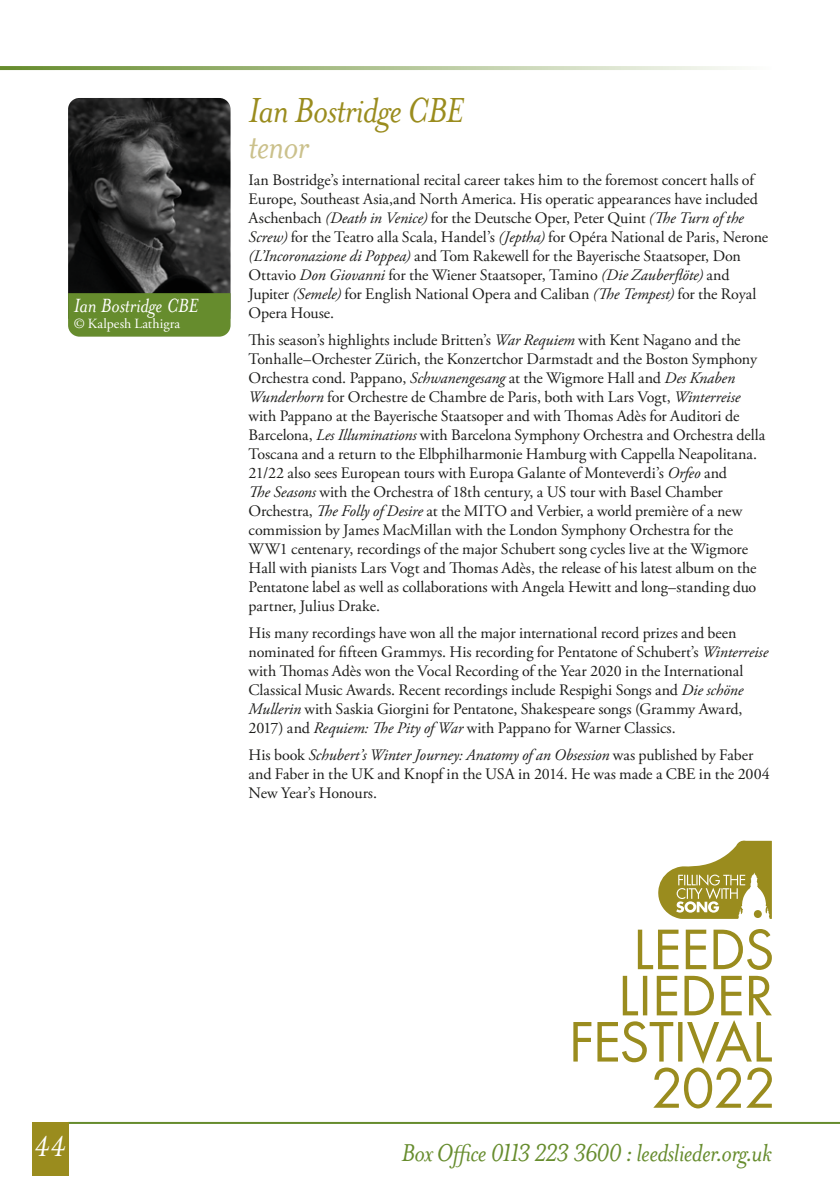
<style>
.page{position:relative;width:840px;height:1191px;background:#fff}
.page>*{position:absolute;margin:0;border:0;box-sizing:border-box;transform-origin:0 0}
._2022_SUB{font:italic 40px "Mrs Eaves OT";letter-spacing:-.025em;color:#9a8c1e}
._2022_SUB-2{font:italic 40px "Mrs Eaves OT";letter-spacing:-.025em;color:#cbc18c}
.t1{font:italic 32.4px "Mrs Eaves OT";color:#fff}
.t2{font:italic 28px "Mrs Eaves OT";letter-spacing:-.025em;color:#668c2d}
._2022_NAME_TAB_TOP{font:italic 22px "Mrs Eaves OT";letter-spacing:-.01em;color:#fff}
._2022_BODY{font:16px/19px "Adobe Garamond Pro";letter-spacing:-.005em;color:#1d1d1b}
._2022_NAME_TAB_BTM{font:14px "Adobe Garamond Pro";letter-spacing:.01em;color:#fff}
.s1{font-style:italic}
</style>
<div class="page">
<hr style="left:68px;top:1122px;width:771px;height:2px;background:#668c2d">
<svg style="left:0;top:66px;width:739px;height:4px;background:#afc291"></svg>
<div style="left:32px;top:1122px;width:36px;height:53px;background:#9a8c1e"></div>
<img style="left:68px;top:98px;width:162px;height:195px">
<div style="left:68px;top:293px;width:162px;height:43px;background:#668c2d"></div>
<svg style="left:658px;top:840px;width:113px;height:79px"></svg>
<svg style="left:573px;top:929px;width:198px;height:179px"></svg>
<p class="_2022_NAME_TAB_TOP" style="left:74px;top:294px;width:126px">Ian Bostridge CBE</p>
<p class="_2022_NAME_TAB_BTM" style="left:74px;top:315px;width:108px">© Kalpesh Lathigra</p>
<p class="_2022_SUB" style="left:248px;top:88px;width:216px">Ian Bostridge CBE</p>
<p class="_2022_SUB-2" style="left:248px;top:124px;width:62px">tenor</p>
<p class="_2022_BODY" style="left:248px;top:171px;width:521px">Ian Bostridge’s international recital career takes him to the foremost concert halls of Europe, Southeast Asia,and North America. His operatic appearances have included Aschenbach <span class="s1">(Death in Venice)</span> for the Deutsche Oper, Peter Quint <span class="s1">(The Turn of the Screw)</span> for the Teatro alla Scala, Handel’s <span class="s1">(Jeptha)</span> for Opéra National de Paris, Nerone <span class="s1">(L’Incoronazione di Poppea)</span> and Tom Rakewell for the Bayerische Staatsoper, Don Ottavio <span class="s1">Don Giovanni</span> for the Wiener Staatsoper, Tamino <span class="s1">(Die Zauberflöte)</span> and Jupiter <span class="s1">(Semele)</span> for English National Opera and Caliban <span class="s1">(The Tempest)</span> for the Royal Opera House.</p>
<p class="_2022_BODY" style="left:248px;top:331px;width:518px">This season’s highlights include Britten’s <span class="s1">War Requiem</span> with Kent Nagano and the Tonhalle–Orchester Zürich, the Konzertchor Darmstadt and the Boston Symphony Orchestra cond. Pappano, <span class="s1">Schwanengesang</span> at the Wigmore Hall and <span class="s1">Des Knaben Wunderhorn</span> for Orchestre de Chambre de Paris, both with Lars Vogt, <span class="s1">Winterreise </span>with Pappano at the Bayerische Staatsoper and with Thomas Adès for Auditori de Barcelona, <span class="s1">Les Illuminations</span> with Barcelona Symphony Orchestra and Orchestra della Toscana and a return to the Elbphilharmonie Hamburg with Cappella Neapolitana.<br>21/22 also sees European tours with Europa Galante of Monteverdi’s <span class="s1">Orfeo</span> and</p>
<p class="_2022_BODY" style="left:248px;top:483px;width:509px"><span class="s1">The Seasons</span> with the Orchestra of 18th century, a US tour with Basel Chamber Orchestra, <span class="s1">The Folly of Desire</span> at the MITO and Verbier, a world première of a new commission by James MacMillan with the London Symphony Orchestra for the WW1 centenary, recordings of the major Schubert song cycles live at the Wigmore Hall with pianists Lars Vogt and Thomas Adès, the release of his latest album on the Pentatone label as well as collaborations with Angela Hewitt and long–standing duo partner, Julius Drake.</p>
<p class="_2022_BODY" style="left:248px;top:624px;width:521px">His many recordings have won all the major international record prizes and been nominated for fifteen Grammys. His recording for Pentatone of Schubert’s <span class="s1">Winterreise </span>with Thomas Adès won the Vocal Recording of the Year 2020 in the International Classical Music Awards. Recent recordings include Respighi Songs and <span class="s1">Die schöne Mullerin</span> with Saskia Giorgini for Pentatone, Shakespeare songs (Grammy Award, 2017) and <span class="s1">Requiem: The Pity of War</span> with Pappano for Warner Classics.</p>
<p class="_2022_BODY" style="left:248px;top:746px;width:522px">His book <span class="s1">Schubert’s Winter Journey: Anatomy of an Obsession</span> was published by Faber and Faber in the UK and Knopf in the USA in 2014. He was made a CBE in the 2004<br>New Year’s Honours.</p>
<h2 class="t1" style="left:34px;top:1129px;width:34px">44</h2>
<h3 class="t2" style="left:401px;top:1137px;width:372px">Box Office 0113 223 3600 : leedslieder.org.uk</h3>
</div>
